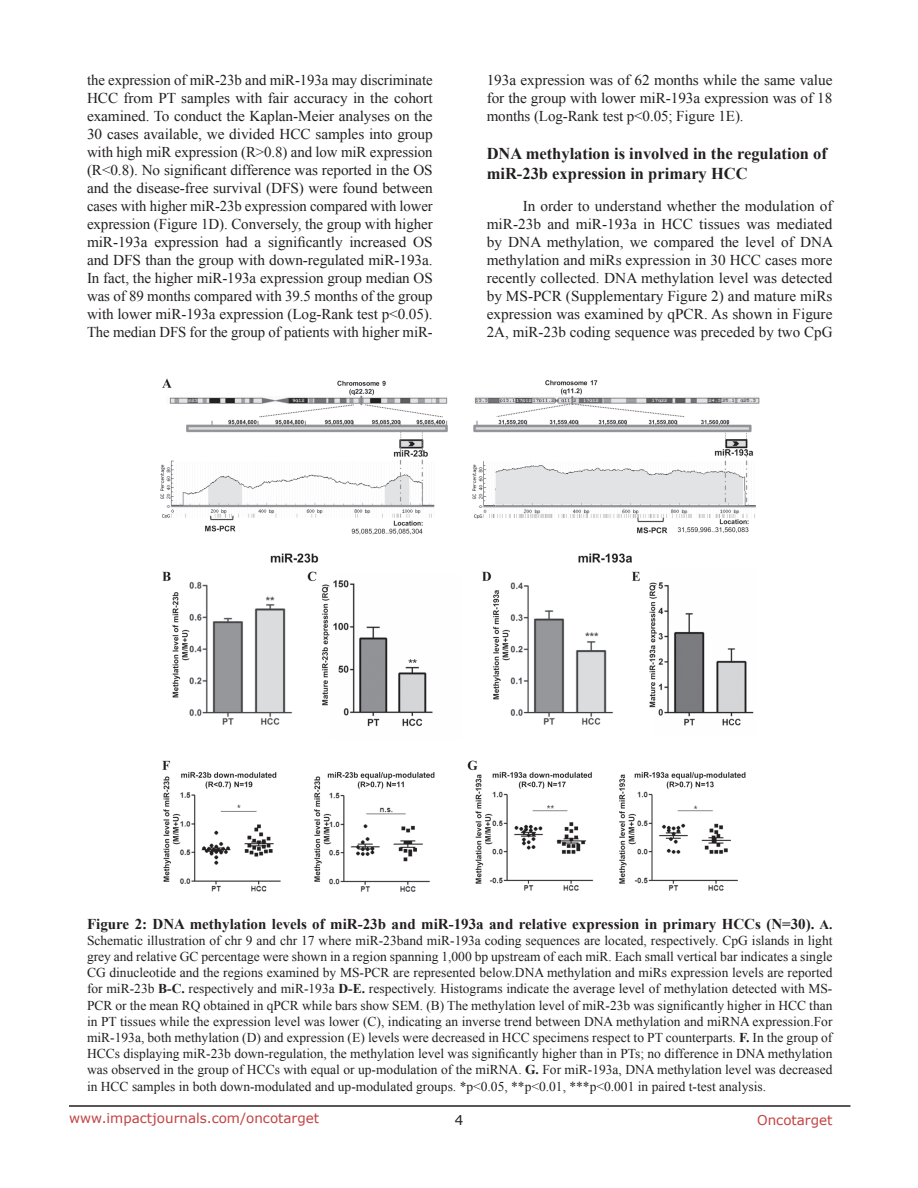
<style>
.page{position:relative;width:918px;height:1188px;background:#fff}
.page>*{position:absolute;margin:0;border:0;box-sizing:border-box;transform-origin:0 0}
.SubHeading{font:700 16.5px/19.8px "Times New Roman";color:#231f20}
.BodyText{font:15px/18px "Times New Roman";letter-spacing:-.005em;color:#231f20;text-align:justify}
.figuretext{font:700 15px "Times New Roman";color:#231f20}
.figuretext-2{font:13.5px/16.2px "Times New Roman";color:#231f20;text-align:justify}
.t1{font:13.5px "Verdana";color:#c24141}
.t2{font:13.5px "Verdana";color:#231f20}
.s1{font-size:13.5px}
.s2{font-weight:700}
</style>
<div class="page">
<hr style="left:69px;top:1105px;width:781px;height:2px;background:#231f20">
<img style="left:160px;top:378px;width:600px;height:514px">
<p class="BodyText" style="left:87px;top:71px;width:347px">the expression of miR-23b and miR-193a may discriminate HCC from PT samples with fair accuracy in the cohort examined. To conduct the Kaplan-Meier analyses on the 30 cases available, we divided HCC samples into group with high miR expression (R&gt;0.8) and low miR expression (R&lt;0.8). No significant difference was reported in the OS and the disease-free survival (DFS) were found between cases with higher miR-23b expression compared with lower expression (Figure 1D). Conversely, the group with higher miR-193a expression had a significantly increased OS and DFS than the group with down-regulated miR-193a.<br>In fact, the higher miR-193a expression group median OS was of 89 months compared with 39.5 months of the group with lower miR-193a expression (Log-Rank test p&lt;0.05).<br>The median DFS for the group of patients with higher miR-</p>
<p class="BodyText" style="left:487px;top:71px;width:347px">193a expression was of 62 months while the same value for the group with lower miR-193a expression was of 18 months (Log-Rank test p&lt;0.05; Figure 1E).</p>
<p class="SubHeading" style="left:487px;top:143px;width:342px">DNA methylation is involved in the regulation of miR-23b expression in primary HCC</p>
<p class="BodyText" style="left:487px;top:196px;width:348px;text-indent:36px">In order to understand whether the modulation of miR-23b and miR-193a in HCC tissues was mediated by DNA methylation, we compared the level of DNA methylation and miRs expression in 30 HCC cases more recently collected. DNA methylation level was detected by MS-PCR (Supplementary Figure 2) and mature miRs expression was examined by qPCR. As shown in Figure 2A, miR-23b coding sequence was preceded by two CpG</p>
<p class="figuretext" style="left:87px;top:913px;width:747px">Figure 2: DNA methylation levels of miR-23b and miR-193a and relative expression in primary HCCs (N=30). <span class="s1">A.</span></p>
<p class="figuretext-2" style="left:87px;top:932px;width:747px">Schematic illustration of chr 9 and chr 17 where miR-23band miR-193a coding sequences are located, respectively. CpG islands in light grey and relative GC percentage were shown in a region spanning 1,000 bp upstream of each miR. Each small vertical bar indicates a single CG dinucleotide and the regions examined by MS-PCR are represented below.DNA methylation and miRs expression levels are reported for miR-23b <span class="s2">B-C.</span> respectively and miR-193a <span class="s2">D-E.</span> respectively. Histograms indicate the average level of methylation detected with MS-PCR or the mean RQ obtained in qPCR while bars show SEM. (B) The methylation level of miR-23b was significantly higher in HCC than in PT tissues while the expression level was lower (C), indicating an inverse trend between DNA methylation and miRNA expression.For miR-193a, both methylation (D) and expression (E) levels were decreased in HCC specimens respect to PT counterparts. <span class="s2">F.</span> In the group of HCCs displaying miR-23b down-regulation, the methylation level was significantly higher than in PTs; no difference in DNA methylation was observed in the group of HCCs with equal or up-modulation of the miRNA. <span class="s2">G.</span> For miR-193a, DNA methylation level was decreased in HCC samples in both down-modulated and up-modulated groups. *p&lt;0.05, **p&lt;0.01, ***p&lt;0.001 in paired t-test analysis.</p>
<p class="t1" style="left:69px;top:1109px;width:252px">www.impactjournals.com/oncotarget</p>
<p class="t2" style="left:455px;top:1111px;width:10px">4</p>
<p class="t1" style="left:757px;top:1111px;width:77px">Oncotarget</p>
</div>
